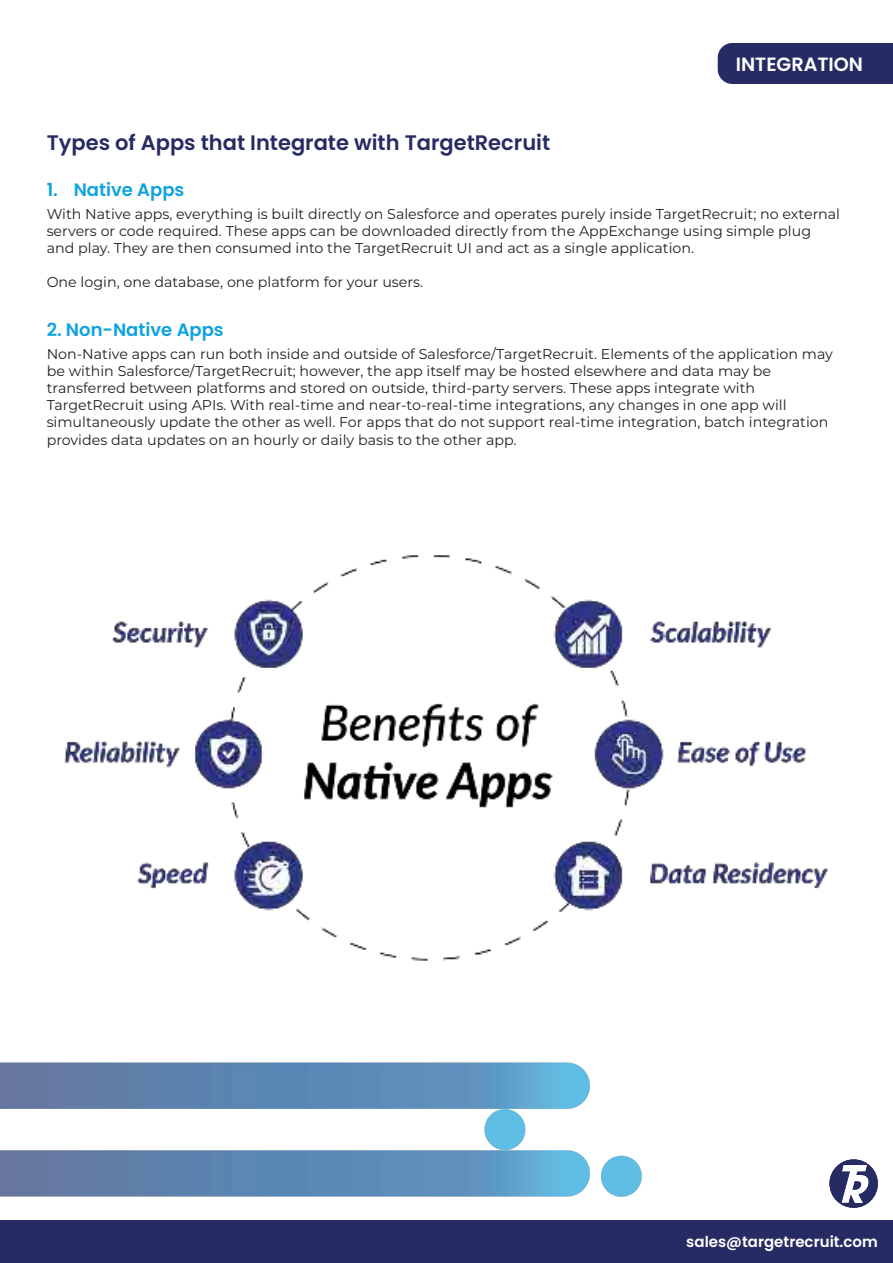
<style>
.page{position:relative;width:893px;height:1263px;background:#fff}
.page>*{position:absolute;margin:0;border:0;box-sizing:border-box;transform-origin:0 0}
.t1{font:600 21px "Poppins";color:#272b63}
.t2{font:600 19.2px "Poppins";color:#fff}
.t3{font:600 18px "Poppins";color:#0fa3dd}
.t4{font:600 15px "Poppins";color:#fff}
.t5{font:14.25px/17.1px "Montserrat";color:#231f20}
</style>
<div class="page">
<img style="left:0;top:1062px;width:642px;height:135px">
<div style="left:0;top:1220px;width:893px;height:43px;background:#272b63"></div>
<svg style="left:829px;top:1159px;width:49px;height:49px"></svg>
<div style="left:718px;top:43px;width:175px;height:41px;background:#272b63"></div>
<img style="left:64px;top:555px;width:764px;height:406px">
<h1 class="t1" style="left:47px;top:131px;width:505px">Types of Apps that Integrate with TargetRecruit</h1>
<p class="t3" style="left:47px;top:179px;width:139px">1. Native Apps</p>
<h2 class="t2" style="left:736px;top:53px;width:129px">INTEGRATION</h2>
<p class="t5" style="left:47px;top:205px;width:795px">With Native apps, everything is built directly on Salesforce and operates purely inside TargetRecruit; no external servers or code required. These apps can be downloaded directly from the AppExchange using simple plug and play. They are then consumed into the TargetRecruit UI and act as a single application.</p>
<p class="t5" style="left:47px;top:273px;width:378px">One login, one database, one platform for your users.</p>
<p class="t3" style="left:47px;top:319px;width:179px">2. Non-Native Apps</p>
<p class="t5" style="left:47px;top:345px;width:788px">Non-Native apps can run both inside and outside of Salesforce/TargetRecruit. Elements of the application may be within Salesforce/TargetRecruit; however, the app itself may be hosted elsewhere and data may be transferred between platforms and stored on outside, third-party servers. These apps integrate with TargetRecruit using APIs. With real-time and near-to-real-time integrations, any changes in one app will simultaneously update the other as well. For apps that do not support real-time integration, batch integration provides data updates on an hourly or daily basis to the other app.</p>
<p class="t4" style="left:686px;top:1233px;width:193px">sales@targetrecruit.com</p>
</div>
